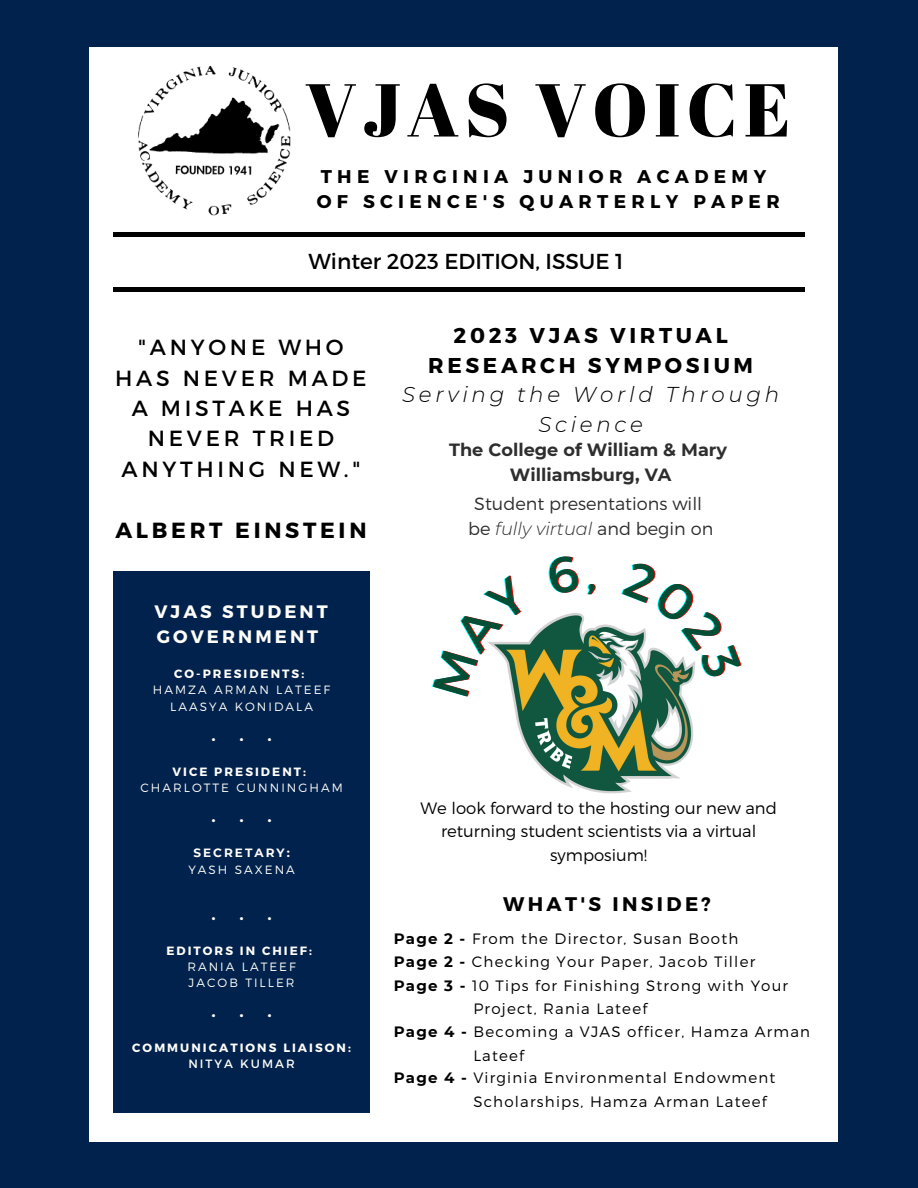
<style>
.page{position:relative;width:918px;height:1188px;background:#01224d}
.page>*{position:absolute;margin:0;border:0;box-sizing:border-box;transform-origin:0 0}
.t1{font:74.7px "Abril Fatface";letter-spacing:.08em;color:#000}
.t2{font:21.9px/30.3px "Montserrat";letter-spacing:.17em;color:#000;text-align:center}
.t3{font:700 21.9px "Montserrat";letter-spacing:.17em;color:#000}
.t4{font:21.6px "Montserrat";color:#000}
.t5{font:700 21.45px/29.2px "Montserrat";letter-spacing:.17em;color:#000;text-align:center}
.t6{font:italic 300 21.45px/30.3px "Montserrat";letter-spacing:.17em;color:#000;text-align:center}
.t7{font:700 19.65px "Montserrat";letter-spacing:.17em;color:#000}
.t8{font:700 18.45px/25px "Montserrat";letter-spacing:.29em;color:#000}
.t9{font:700 18px/25px "Montserrat";letter-spacing:.17em;color:#fefdf9}
.t10{font:300 17.7px/24.8px "Montserrat";color:#2e2e2e;text-align:center}
.t11{font:700 17.7px/25.5px "Montserrat";color:#2e2e2e;text-align:center}
.t12{font:300 16.5px/23px "Montserrat";color:#000;text-align:center}
.t13{font:300 15px "Montserrat";letter-spacing:.08em;color:#000}
.t14{font:700 12px "Montserrat";letter-spacing:.17em;color:#fefdf9}
.t15{font:300 12px/17px "Montserrat";letter-spacing:.17em;color:#fefdf9;text-align:center}
.t16{font:12px "Montserrat";letter-spacing:.17em;color:#fefdf9}
.s1{font-style:italic}
.s2{font-weight:700}
</style>
<div class="page">
<div style="left:89px;top:47px;width:748px;height:1094px;background:#fff"></div>
<hr style="left:113px;top:233px;width:692px;height:3px;background:#000">
<hr style="left:114px;top:288px;width:691px;height:3px;background:#000">
<div style="left:113px;top:571px;width:257px;height:541px;background:#01224d"></div>
<img style="left:138px;top:65px;width:152px;height:151px">
<img style="left:512px;top:613px;width:182px;height:181px">
<svg style="left:487px;top:613px;width:44px;height:83px"></svg>
<svg style="left:622px;top:613px;width:74px;height:66px"></svg>
<h1 class="t1" style="left:305px;top:57px;width:487px">VJAS VOICE</h1>
<p class="t8" style="left:317px;top:163px;width:464px">THE VIRGINIA JUNIOR ACADEMY<br>OF SCIENCE'S QUARTERLY PAPER</p>
<h3 class="t4" style="left:309px;top:248px;width:316px">Winter 2023 EDITION, ISSUE 1</h3>
<h2 class="t2" style="left:115px;top:331px;width:253px">"ANYONE WHO<br>HAS NEVER MADE<br>A MISTAKE HAS<br>NEVER TRIED<br>ANYTHING NEW."</h2>
<h2 class="t3" style="left:115px;top:516px;width:253px">ALBERT EINSTEIN</h2>
<p class="t9" style="left:154px;top:598px;width:175px">VJAS STUDENT<br>GOVERNMENT</p>
<p class="t14" style="left:174px;top:666px;width:132px">CO-PRESIDENTS:</p>
<p class="t15" style="left:153px;top:680px;width:179px">HAMZA ARMAN LATEEF<br>LAASYA KONIDALA</p>
<p class="t14" style="left:211px;top:731px;width:34px">• •</p>
<p class="t14" style="left:268px;top:731px;width:6px">•</p>
<p class="t14" style="left:172px;top:764px;width:135px">VICE PRESIDENT:</p>
<p class="t15" style="left:140px;top:778px;width:204px">CHARLOTTE CUNNINGHAM</p>
<p class="t14" style="left:211px;top:812px;width:34px">• •</p>
<p class="t14" style="left:268px;top:812px;width:6px">•</p>
<p class="t14" style="left:193px;top:845px;width:98px">SECRETARY:</p>
<p class="t15" style="left:188px;top:860px;width:108px">YASH SAXENA</p>
<p class="t14" style="left:211px;top:910px;width:34px">• •</p>
<p class="t14" style="left:268px;top:910px;width:6px">•</p>
<p class="t14" style="left:166px;top:943px;width:147px">EDITORS IN CHIEF:</p>
<p class="t15" style="left:187px;top:958px;width:110px;line-height:16px;text-align:left">RANIA LATEEF<br>JACOB TILLER</p>
<p class="t14" style="left:211px;top:1007px;width:34px">• •</p>
<p class="t14" style="left:268px;top:1007px;width:6px">•</p>
<p class="t14" style="left:132px;top:1040px;width:220px">COMMUNICATIONS LIAISON:</p>
<p class="t16" style="left:188px;top:1056px;width:108px">NITYA KUMAR</p>
<h3 class="t5" style="left:428px;top:320px;width:326px">2023 VJAS VIRTUAL<br>RESEARCH SYMPOSIUM</h3>
<h3 class="t6" style="left:402px;top:379px;width:378px">Serving the World Through<br>Science</h3>
<p class="t11" style="left:449px;top:436px;width:280px">The College of William &amp; Mary<br>Williamsburg, VA</p>
<p class="t10" style="left:468px;top:490px;width:247px">Student presentations will be <span class="s1">fully virtual</span> and begin on</p>
<p class="t12" style="left:421px;top:796px;width:358px">We look forward to the hosting our new and returning student scientists via a virtual symposium!</p>
<h3 class="t7" style="left:503px;top:891px;width:209px">WHAT'S INSIDE?</h3>
<p class="t13" style="left:394px;top:929px;width:346px"><span class="s2">Page 2 -</span> From the Director, Susan Booth</p>
<p class="t13" style="left:394px;top:952px;width:363px"><span class="s2">Page 2 -</span> Checking Your Paper, Jacob Tiller</p>
<p class="t13" style="left:394px;top:976px;width:396px"><span class="s2">Page 3 -</span> 10 Tips for Finishing Strong with Your</p>
<p class="t13" style="left:473px;top:999px;width:175px">Project, Rania Lateef</p>
<p class="t13" style="left:394px;top:1022px;width:418px"><span class="s2">Page 4 -</span> Becoming a VJAS officer, Hamza Arman</p>
<p class="t13" style="left:473px;top:1046px;width:52px">Lateef</p>
<p class="t13" style="left:394px;top:1068px;width:383px"><span class="s2">Page 4 -</span> Virginia Environmental Endowment</p>
<p class="t13" style="left:473px;top:1092px;width:295px">Scholarships, Hamza Arman Lateef</p>
</div>
